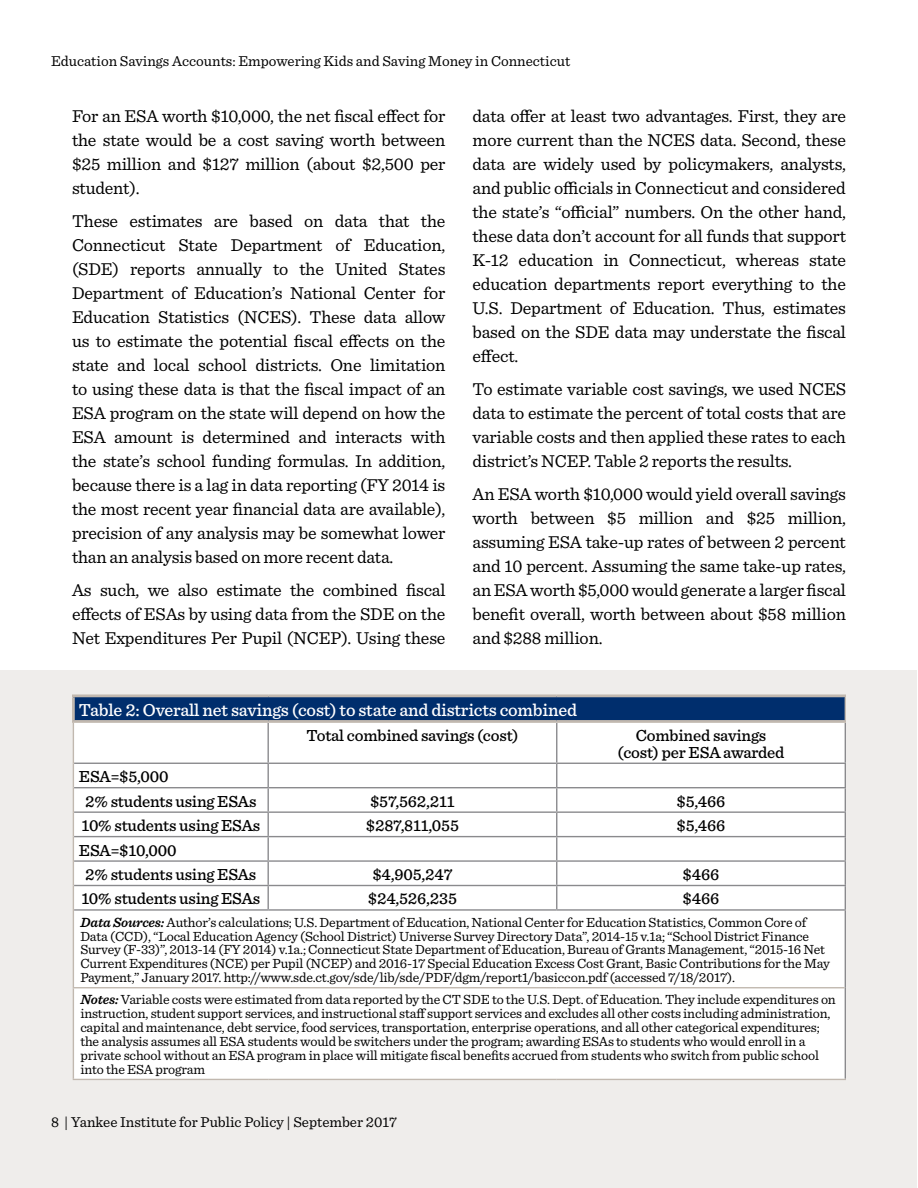
<style>
.page{position:relative;width:918px;height:1188px;background:#fff}
.page>*{position:absolute;margin:0;border:0;box-sizing:border-box;transform-origin:0 0}
.t1{font:18px/24px "Sentinel";letter-spacing:-.01em;color:#000;text-align:justify}
.t2{font:500 18px "Sentinel";letter-spacing:-.01em;color:#fff}
.t3{font:500 16.65px/24.5px "Sentinel";letter-spacing:-.01em;color:#000}
.t4{font:15px "Sentinel";color:#000}
.t5{font:13.95px/14px "Sentinel";letter-spacing:-.01em;color:#000}
.s1{font-weight:600;font-style:italic}
</style>
<div class="page">
<div style="left:0;top:670px;width:917px;height:518px;background:#efedeb"></div>
<div style="left:73px;top:696px;width:772px;height:25px;background:#002e6d"></div>
<div style="left:74px;top:723px;width:771px;height:356px;background:#fff"></div>
<hr style="left:268px;top:723px;width:1px;height:40px;background:#8a8a8d">
<hr style="left:556px;top:723px;width:1px;height:40px;background:#8a8a8d">
<hr style="left:845px;top:723px;width:1px;height:40px;background:#8a8a8d">
<hr style="left:74px;top:763px;width:194px;height:1px;background:#8a8a8d">
<hr style="left:268px;top:763px;width:289px;height:1px;background:#8a8a8d">
<hr style="left:557px;top:763px;width:289px;height:1px;background:#8a8a8d">
<hr style="left:74px;top:787px;width:194px;height:1px;background:#8a8a8d">
<hr style="left:268px;top:787px;width:289px;height:1px;background:#8a8a8d">
<hr style="left:557px;top:787px;width:289px;height:1px;background:#8a8a8d">
<hr style="left:74px;top:811px;width:194px;height:2px;background:#8a8a8d">
<hr style="left:268px;top:811px;width:289px;height:2px;background:#8a8a8d">
<hr style="left:557px;top:811px;width:289px;height:2px;background:#8a8a8d">
<hr style="left:74px;top:836px;width:194px;height:1px;background:#8a8a8d">
<hr style="left:268px;top:836px;width:289px;height:1px;background:#8a8a8d">
<hr style="left:557px;top:836px;width:289px;height:1px;background:#8a8a8d">
<hr style="left:74px;top:860px;width:194px;height:2px;background:#8a8a8d">
<hr style="left:268px;top:860px;width:289px;height:2px;background:#8a8a8d">
<hr style="left:557px;top:860px;width:289px;height:2px;background:#8a8a8d">
<hr style="left:74px;top:885px;width:194px;height:1px;background:#8a8a8d">
<hr style="left:268px;top:885px;width:289px;height:1px;background:#8a8a8d">
<svg style="left:268px;top:764px;width:1px;height:145px"></svg>
<hr style="left:557px;top:885px;width:289px;height:1px;background:#8a8a8d">
<svg style="left:556px;top:764px;width:1px;height:145px"></svg>
<svg style="left:845px;top:764px;width:1px;height:145px"></svg>
<hr style="left:74px;top:909px;width:194px;height:2px;background:#8a8a8d">
<hr style="left:268px;top:909px;width:289px;height:2px;background:#8a8a8d">
<hr style="left:557px;top:909px;width:289px;height:2px;background:#8a8a8d">
<hr style="left:845px;top:911px;width:1px;height:77px;background:#8a8a8d">
<hr style="left:845px;top:988px;width:1px;height:91px;background:#8a8a8d">
<svg style="left:845px;top:697px;width:1px;height:23px"></svg>
<hr style="left:73px;top:723px;width:1px;height:40px;background:#c1b8af">
<svg style="left:73px;top:763px;width:1px;height:147px"></svg>
<hr style="left:73px;top:910px;width:1px;height:77px;background:#c1b8af">
<hr style="left:73px;top:987px;width:195px;height:1px;background:#c1b8af">
<hr style="left:73px;top:988px;width:1px;height:91px;background:#c1b8af">
<hr style="left:268px;top:987px;width:289px;height:1px;background:#c1b8af">
<hr style="left:557px;top:987px;width:288px;height:1px;background:#c1b8af">
<hr style="left:73px;top:1079px;width:195px;height:1px;background:#c1b8af">
<hr style="left:268px;top:1079px;width:289px;height:1px;background:#c1b8af">
<hr style="left:557px;top:1079px;width:289px;height:1px;background:#c1b8af">
<hr style="left:72px;top:695px;width:196px;height:2px;background:#c1b8af">
<hr style="left:72px;top:697px;width:3px;height:23px;background:#c1b8af">
<hr style="left:268px;top:695px;width:289px;height:2px;background:#c1b8af">
<hr style="left:557px;top:695px;width:289px;height:2px;background:#c1b8af">
<hr style="left:72px;top:720px;width:196px;height:3px;background:#c1b8af">
<hr style="left:268px;top:720px;width:289px;height:3px;background:#c1b8af">
<hr style="left:557px;top:720px;width:289px;height:3px;background:#c1b8af">
<p class="t4" style="left:51px;top:50px;width:521px">Education Savings Accounts: Empowering Kids and Saving Money in Connecticut</p>
<p class="t1" style="left:72px;top:103px;width:375px">For an ESA worth $10,000, the net fiscal effect for the state would be a cost saving worth between $25 million and $127 million (about $2,500 per student).</p>
<p class="t1" style="left:72px;top:208px;width:375px">These estimates are based on data that the Connecticut State Department of Education, (SDE) reports annually to the United States Department of Education’s National Center for Education Statistics (NCES). These data allow us to estimate the potential fiscal effects on the state and local school districts. One limitation to using these data is that the fiscal impact of an ESA program on the state will depend on how the ESA amount is determined and interacts with the state’s school funding formulas. In addition, because there is a lag in data reporting (FY 2014 is the most recent year financial data are available), precision of any analysis may be somewhat lower than an analysis based on more recent data.</p>
<p class="t1" style="left:72px;top:577px;width:375px">As such, we also estimate the combined fiscal effects of ESAs by using data from the SDE on the Net Expenditures Per Pupil (NCEP). Using these</p>
<p class="t1" style="left:472px;top:103px;width:375px">data offer at least two advantages. First, they are more current than the NCES data. Second, these data are widely used by policymakers, analysts, and public officials in Connecticut and considered the state’s “official” numbers. On the other hand, these data don’t account for all funds that support K-12 education in Connecticut, whereas state education departments report everything to the U.S. Department of Education. Thus, estimates based on the SDE data may understate the fiscal effect.</p>
<p class="t1" style="left:472px;top:376px;width:375px">To estimate variable cost savings, we used NCES data to estimate the percent of total costs that are variable costs and then applied these rates to each district’s NCEP. Table 2 reports the results.</p>
<p class="t1" style="left:472px;top:481px;width:375px">An ESA worth $10,000 would yield overall savings worth between $5 million and $25 million, assuming ESA take-up rates of between 2 percent and 10 percent. Assuming the same take-up rates, an ESA worth $5,000 would generate a larger fiscal benefit overall, worth between about $58 million and $288 million.</p>
<p class="t2" style="left:79px;top:696px;width:500px">Table 2: Overall net savings (cost) to state and districts combined</p>
<p class="t3" style="left:306px;top:722px;width:214px">Total combined savings (cost)</p>
<p class="t3" style="left:618px;top:726px;width:168px;line-height:16.6px;text-align:center">Combined savings (cost) per ESA awarded</p>
<p class="t3" style="left:85px;top:763px;width:173px;text-indent:-6px">ESA=$5,000<br>2% students using ESAs</p>
<p class="t3" style="left:370px;top:788px;width:86px">$57,562,211</p>
<p class="t3" style="left:677px;top:788px;width:50px">$5,466</p>
<p class="t3" style="left:81px;top:812px;width:180px">10% students using ESAs</p>
<p class="t3" style="left:366px;top:812px;width:95px">$287,811,055</p>
<p class="t3" style="left:677px;top:812px;width:50px">$5,466</p>
<p class="t3" style="left:85px;top:837px;width:173px;text-indent:-6px">ESA=$10,000<br>2% students using ESAs</p>
<p class="t3" style="left:372px;top:861px;width:82px">$4,905,247</p>
<p class="t3" style="left:683px;top:861px;width:38px">$466</p>
<p class="t3" style="left:81px;top:886px;width:180px">10% students using ESAs</p>
<p class="t3" style="left:368px;top:886px;width:91px">$24,526,235</p>
<p class="t3" style="left:683px;top:886px;width:38px">$466</p>
<p class="t5" style="left:80px;top:914px;width:751px"><span class="s1">Data Sources:</span> Author’s calculations; U.S. Department of Education, National Center for Education Statistics, Common Core of Data (CCD), “Local Education Agency (School District) Universe Survey Directory Data”, 2014-15 v.1a; “School District Finance Survey (F-33)”, 2013-14 (FY 2014) v.1a.; Connecticut State Department of Education, Bureau of Grants Management, “2015-16 Net Current Expenditures (NCE) per Pupil (NCEP) and 2016-17 Special Education Excess Cost Grant, Basic Contributions for the May Payment,” January 2017. http://www.sde.ct.gov/sde/lib/sde/PDF/dgm/report1/basiccon.pdf (accessed 7/18/2017).</p>
<p class="t5" style="left:80px;top:992px;width:757px"><span class="s1">Notes:</span> Variable costs were estimated from data reported by the CT SDE to the U.S. Dept. of Education. They include expenditures on instruction, student support services, and instructional staff support services and excludes all other costs including administration, capital and maintenance, debt service, food services, transportation, enterprise operations, and all other categorical expenditures; the analysis assumes all ESA students would be switchers under the program; awarding ESAs to students who would enroll in a private school without an ESA program in place will mitigate fiscal benefits accrued from students who switch from public school into the ESA program</p>
<p class="t4" style="left:51px;top:1111px;width:347px">8 | Yankee Institute for Public Policy | September 2017</p>
</div>
